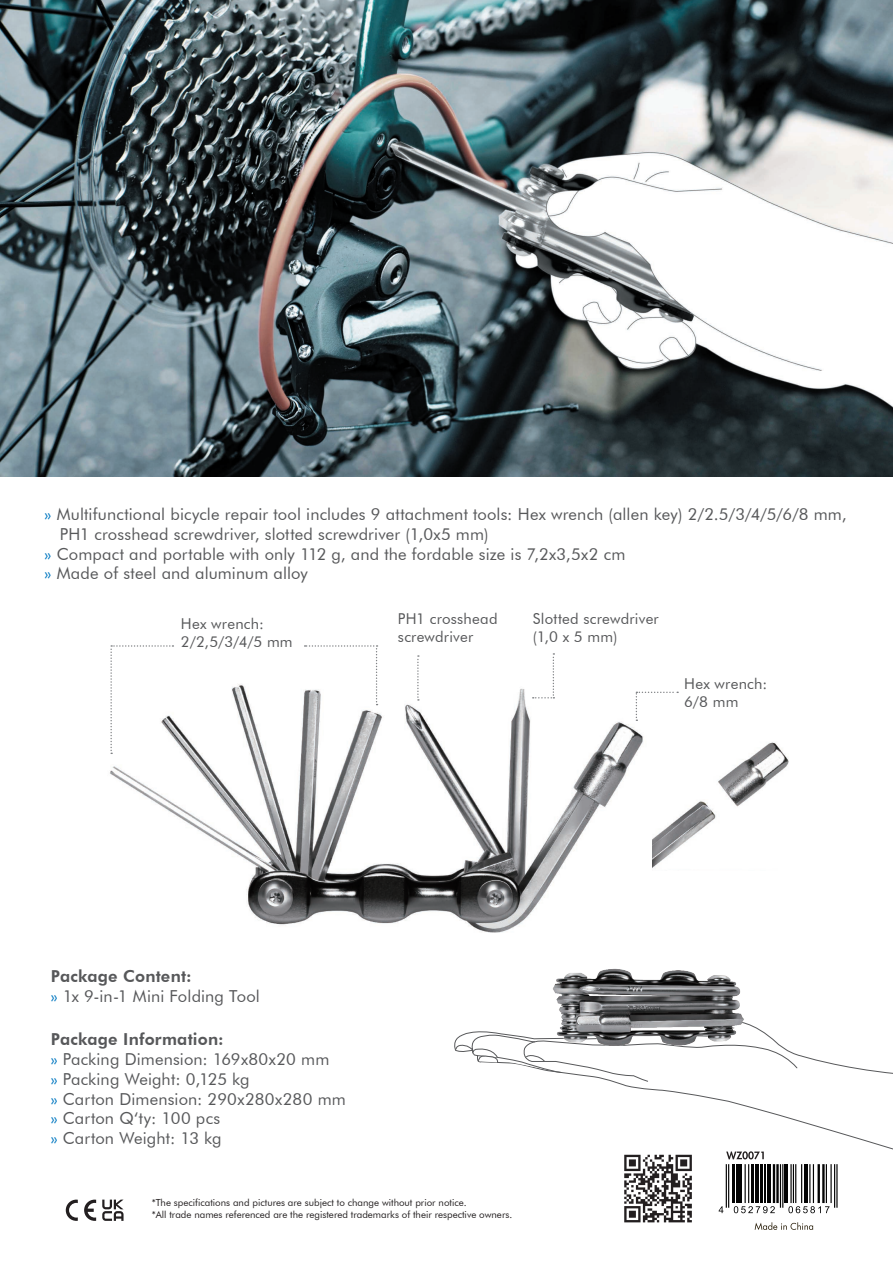
<style>
.page{position:relative;width:893px;height:1263px;background:#fff}
.page>*{position:absolute;margin:0;border:0;box-sizing:border-box;transform-origin:0 0}
.t1{font:16.5px/19.8px "Futura BT";letter-spacing:.01em;color:#57585a}
.t2{font:15px/18px "Futura BT";letter-spacing:.015em;color:#57585a}
.t3{font:9.75px/11.7px "Futura BT";color:#231f20}
.s1{color:#0077c0}
.s2{font-weight:800}
</style>
<div class="page">
<svg style="left:66px;top:1199px;width:12px;height:22px"></svg>
<svg style="left:84px;top:1199px;width:12px;height:22px"></svg>
<svg style="left:102px;top:1199px;width:22px;height:22px"></svg>
<img style="left:0;top:0;width:893px;height:476px">
<img style="left:110px;top:684px;width:542px;height:249px">
<svg style="left:110px;top:645px;width:63px;height:109px"></svg>
<svg style="left:305px;top:645px;width:73px;height:60px"></svg>
<svg style="left:417px;top:655px;width:2px;height:46px"></svg>
<svg style="left:533px;top:653px;width:21px;height:45px"></svg>
<svg style="left:636px;top:692px;width:42px;height:29px"></svg>
<img style="left:652px;top:742px;width:137px;height:126px">
<svg style="left:454px;top:1023px;width:439px;height:148px"></svg>
<svg style="left:455px;top:1031px;width:343px;height:51px"></svg>
<img style="left:549px;top:968px;width:199px;height:81px">
<svg style="left:755px;top:1222px;width:58px;height:8px"></svg>
<svg style="left:624px;top:1155px;width:68px;height:67px"></svg>
<svg style="left:726px;top:1151px;width:38px;height:8px"></svg>
<svg style="left:719px;top:1206px;width:4px;height:7px"></svg>
<svg style="left:734px;top:1206px;width:41px;height:7px"></svg>
<svg style="left:788px;top:1206px;width:41px;height:7px"></svg>
<hr style="left:728px;top:1164px;width:1px;height:44px;background:#030303">
<hr style="left:726px;top:1164px;width:1px;height:44px;background:#030303">
<hr style="left:733px;top:1164px;width:2px;height:39px;background:#030303">
<hr style="left:736px;top:1164px;width:1px;height:39px;background:#030303">
<hr style="left:739px;top:1164px;width:3px;height:39px;background:#030303">
<hr style="left:748px;top:1164px;width:1px;height:39px;background:#030303">
<hr style="left:745px;top:1164px;width:1px;height:39px;background:#030303">
<hr style="left:752px;top:1164px;width:2px;height:39px;background:#030303">
<hr style="left:755px;top:1164px;width:4px;height:39px;background:#030303">
<hr style="left:760px;top:1164px;width:2px;height:39px;background:#030303">
<hr style="left:765px;top:1164px;width:1px;height:39px;background:#030303">
<hr style="left:767px;top:1164px;width:3px;height:39px;background:#030303">
<hr style="left:776px;top:1164px;width:3px;height:39px;background:#030303">
<hr style="left:773px;top:1164px;width:2px;height:39px;background:#030303">
<hr style="left:782px;top:1164px;width:1px;height:44px;background:#030303">
<hr style="left:780px;top:1164px;width:1px;height:44px;background:#030303">
<hr style="left:785px;top:1164px;width:3px;height:39px;background:#030303">
<hr style="left:801px;top:1164px;width:1px;height:39px;background:#030303">
<hr style="left:795px;top:1164px;width:1px;height:39px;background:#030303">
<hr style="left:793px;top:1164px;width:1px;height:39px;background:#030303">
<hr style="left:790px;top:1164px;width:2px;height:39px;background:#030303">
<hr style="left:805px;top:1164px;width:3px;height:39px;background:#030303">
<hr style="left:813px;top:1164px;width:1px;height:39px;background:#030303">
<hr style="left:809px;top:1164px;width:1px;height:39px;background:#030303">
<hr style="left:822px;top:1164px;width:3px;height:39px;background:#030303">
<hr style="left:817px;top:1164px;width:3px;height:39px;background:#030303">
<hr style="left:836px;top:1164px;width:2px;height:44px;background:#030303">
<hr style="left:834px;top:1164px;width:1px;height:44px;background:#030303">
<hr style="left:830px;top:1164px;width:2px;height:39px;background:#030303">
<hr style="left:826px;top:1164px;width:1px;height:39px;background:#030303">
<p class="t1" style="left:45px;top:504px;width:803px"><span class="s1">»</span> Multifunctional bicycle repair tool includes 9 attachment tools: Hex wrench (allen key) 2/2.5/3/4/5/6/8 mm,</p>
<p class="t1" style="left:60px;top:524px;width:430px">PH1 crosshead screwdriver, slotted screwdriver (1,0x5 mm)</p>
<p class="t1" style="left:45px;top:544px;width:582px"><span class="s1">»</span> Compact and portable with only 112 g, and the fordable size is 7,2x3,5x2 cm</p>
<p class="t1" style="left:45px;top:563px;width:265px"><span class="s1">»</span> Made of steel and aluminum alloy</p>
<p class="t2" style="left:181px;top:614px;width:113px">Hex wrench:<br>2/2,5/3/4/5 mm</p>
<p class="t2" style="left:398px;top:609px;width:101px">PH1 crosshead screwdriver</p>
<p class="t2" style="left:684px;top:674px;width:84px">Hex wrench:<br>6/8 mm</p>
<p class="t2" style="left:533px;top:609px;width:128px">Slotted screwdriver (1,0 x 5 mm)</p>
<p class="t1" style="left:51px;top:966px;width:211px"><span class="s2">Package Content:<br></span><span class="s1">»</span> 1x 9-in-1 Mini Folding Tool</p>
<p class="t1" style="left:51px;top:1029px;width:296px"><span class="s2">Package Information:<br></span><span class="s1">»</span> Packing Dimension: 169x80x20 mm<br><span class="s1">»</span> Packing Weight: 0,125 kg<br><span class="s1">»</span> Carton Dimension: 290x280x280 mm <span class="s1">»</span> Carton Q‘ty: 100 pcs<br><span class="s1">»</span> Carton Weight: 13 kg</p>
<p class="t3" style="left:152px;top:1197px;width:362px">*The specifications and pictures are subject to change without prior notice.<br>*All trade names referenced are the registered trademarks of their respective owners.</p>
</div>
